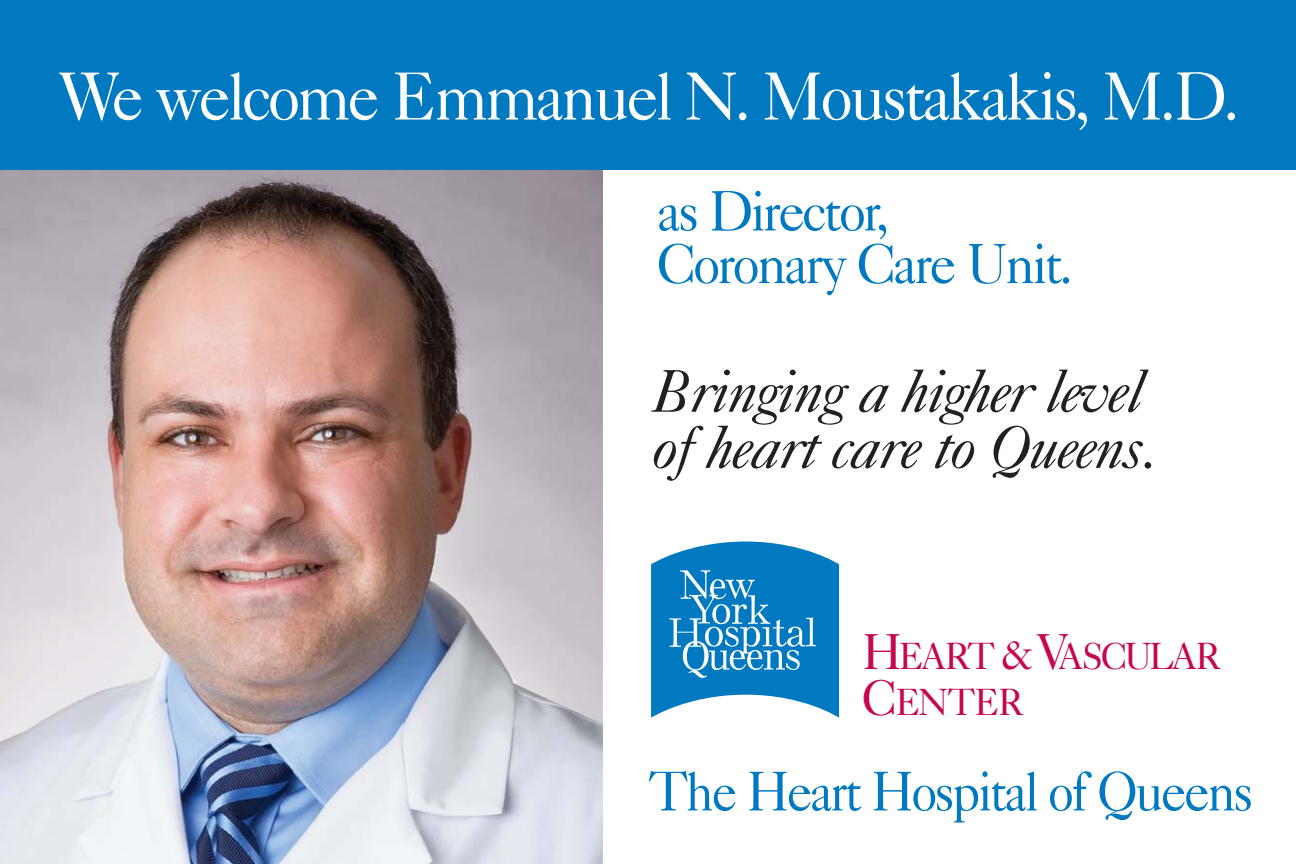
<style>
.page{position:relative;width:1296px;height:864px;background:#fff}
.page>*{position:absolute;margin:0;border:0;box-sizing:border-box;transform-origin:0 0}
.t1{font:68px "Caslon Five Forty";letter-spacing:-.05em;color:#fff;scale:.95 1}
.t2{font:italic 60.2px/56.2px "Caslon Five Forty";letter-spacing:-.025em;color:#231f20}
.t3{font:56.6px/52.6px "Caslon Five Forty";letter-spacing:-.05em;color:#0079c1;scale:.95 1}
.t4{font:56px "Caslon Five Forty";letter-spacing:-.05em;color:#0079c1;scale:.92 1}
.t5{font:38px/46.4px "Caslon Five Forty";letter-spacing:-.065em;color:#c60651;scale:.95 1}
.s1{font-size:50.6px}
.s2{font-size:40px}
</style>
<div class="page">
<img style="left:0;top:169px;width:602px;height:695px">
<div style="left:0;top:0;width:1296px;height:169px;background:#0079c1"></div>
<svg style="left:651px;top:542px;width:188px;height:176px"></svg>
<p class="t1" style="left:59px;top:72px;width:1245px">We welcome Emmanuel N. Moustakakis, M.D.</p>
<p class="t3" style="left:657px;top:190px;width:440px">as Director,<br>Coronary Care Unit.</p>
<p class="t2" style="left:652px;top:369px;width:507px">Bringing a higher level of heart care to Queens.</p>
<p class="t5" style="left:862px;top:636px;width:379px"><span class="s1">H</span>EART <span class="s2">&amp;</span> <span class="s1">V</span>ASCULAR<br><span class="s1">C</span>ENTER</p>
<p class="t4" style="left:648px;top:771px;width:659px">The Heart Hospital of Queens</p>
</div>
